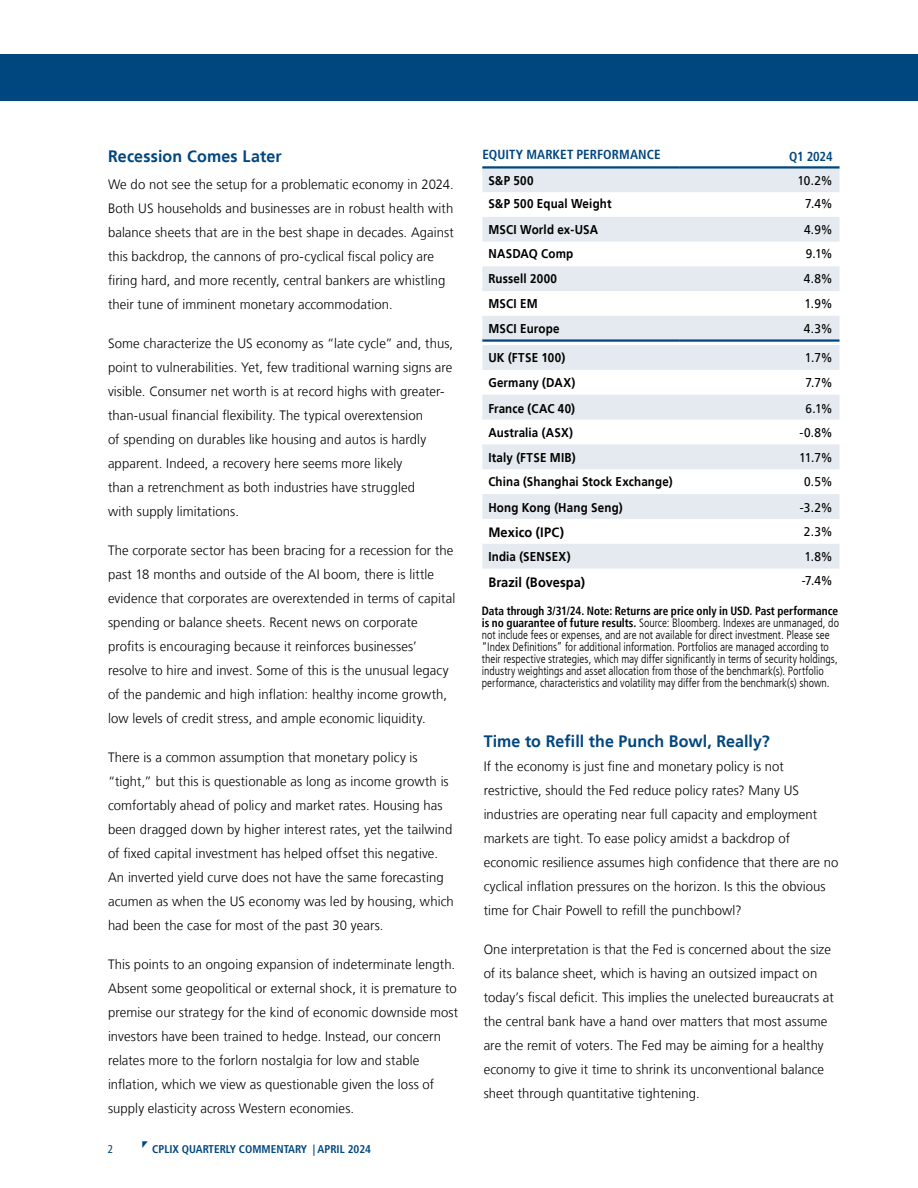
<style>
.page{position:relative;width:918px;height:1188px;background:#fff}
.page>*{position:absolute;margin:0;border:0;box-sizing:border-box;transform-origin:0 0}
.t1{font:700 16.5px "Frutiger LT";letter-spacing:.01em;color:#00467f}
.t2{font:300 13.5px/24px "Frutiger LT";letter-spacing:.01em;color:#000}
.t3{font:700 13.5px "Frutiger LT";letter-spacing:.01em;color:#000;scale:.95 1}
.t4{font:700 condensed 13.05px "Frutiger LT";letter-spacing:.005em;color:#00467f}
.t5{font:700 12.75px "Frutiger LT";letter-spacing:.015em;color:#000;scale:.91 1}
.t6{font:12.75px "Frutiger LT";color:#000;scale:.93 1}
.t7{font:300 condensed 12px/12px "Frutiger LT";color:#000;scale:.96 1}
.t8{font:700 condensed 11.25px "Frutiger LT";color:#00467f}
.t9{font:condensed 11.25px "Frutiger LT";color:#00467f}
.s1{font-weight:700}
</style>
<div class="page">
<div style="left:0;top:54px;width:918px;height:46px;background:#00467f"></div>
<svg style="left:482px;top:169px;width:358px;height:400px;fill:#e4eaef"></svg>
<hr style="left:482px;top:166px;width:198px;height:3px;background:#00467f">
<hr style="left:680px;top:166px;width:160px;height:3px;background:#00467f">
<hr style="left:482px;top:339px;width:198px;height:3px;background:#00467f">
<hr style="left:680px;top:339px;width:160px;height:3px;background:#00467f">
<p class="t1" style="left:108px;top:147px;width:175px">Recession Comes Later</p>
<p class="t2" style="left:108px;top:173px;width:347px">We do not see the setup for a problematic economy in 2024.<br>Both US households and businesses are in robust health with balance sheets that are in the best shape in decades. Against this backdrop, the cannons of pro-cyclical fiscal policy are firing hard, and more recently, central bankers are whistling their tune of imminent monetary accommodation.</p>
<p class="t2" style="left:108px;top:332px;width:347px">Some characterize the US economy as “late cycle” and, thus, point to vulnerabilities. Yet, few traditional warning signs are visible. Consumer net worth is at record highs with greater&shy;than-usual financial flexibility. The typical overextension<br>of spending on durables like housing and autos is hardly apparent. Indeed, a recovery here seems more likely<br>than a retrenchment as both industries have struggled<br>with supply limitations.</p>
<p class="t2" style="left:108px;top:539px;width:349px">The corporate sector has been bracing for a recession for the past 18 months and outside of the AI boom, there is little evidence that corporates are overextended in terms of capital spending or balance sheets. Recent news on corporate profits is encouraging because it reinforces businesses’ resolve to hire and invest. Some of this is the unusual legacy of the pandemic and high inflation: healthy income growth, low levels of credit stress, and ample economic liquidity.</p>
<p class="t2" style="left:108px;top:746px;width:347px">There is a common assumption that monetary policy is “tight,” but this is questionable as long as income growth is comfortably ahead of policy and market rates. Housing has been dragged down by higher interest rates, yet the tailwind of fixed capital investment has helped offset this negative.<br>An inverted yield curve does not have the same forecasting acumen as when the US economy was led by housing, which had been the case for most of the past 30 years.</p>
<p class="t2" style="left:108px;top:953px;width:352px">This points to an ongoing expansion of indeterminate length.<br>Absent some geopolitical or external shock, it is premature to premise our strategy for the kind of economic downside most investors have been trained to hedge. Instead, our concern relates more to the forlorn nostalgia for low and stable inflation, which we view as questionable given the loss of supply elasticity across Western economies.</p>
<p class="t9" style="left:108px;top:1142px;width:7px">2</p>
<p class="t8" style="left:152px;top:1142px;width:220px">CPLIX QUARTERLY COMMENTARY | APRIL 2024</p>
<p class="t4" style="left:482px;top:147px;width:180px">EQUITY MARKET PERFORMANCE</p>
<p class="t4" style="left:789px;top:148px;width:45px">Q1 2024</p>
<p class="t5" style="left:488px;top:173px;width:51px">S&amp;P 500</p>
<p class="t6" style="left:798px;top:173px;width:39px">10.2%</p>
<p class="t5" style="left:488px;top:197px;width:137px">S&amp;P 500 Equal Weight</p>
<p class="t6" style="left:805px;top:197px;width:31px">7.4%</p>
<p class="t5" style="left:488px;top:222px;width:122px">MSCI World ex-USA</p>
<p class="t6" style="left:804px;top:222px;width:32px">4.9%</p>
<p class="t5" style="left:488px;top:246px;width:95px">NASDAQ Comp</p>
<p class="t6" style="left:806px;top:246px;width:30px">9.1%</p>
<p class="t5" style="left:488px;top:272px;width:77px">Russell 2000</p>
<p class="t6" style="left:804px;top:272px;width:33px">4.8%</p>
<p class="t5" style="left:488px;top:296px;width:56px">MSCI EM</p>
<p class="t6" style="left:805px;top:296px;width:32px">1.9%</p>
<p class="t5" style="left:488px;top:321px;width:80px">MSCI Europe</p>
<p class="t6" style="left:804px;top:321px;width:33px">4.3%</p>
<p class="t5" style="left:488px;top:350px;width:86px">UK (FTSE 100)</p>
<p class="t6" style="left:805px;top:350px;width:31px">1.7%</p>
<p class="t5" style="left:488px;top:375px;width:97px">Germany (DAX)</p>
<p class="t6" style="left:806px;top:375px;width:31px">7.7%</p>
<p class="t5" style="left:488px;top:401px;width:97px">France (CAC 40)</p>
<p class="t6" style="left:806px;top:401px;width:31px">6.1%</p>
<p class="t5" style="left:488px;top:425px;width:95px">Australia (ASX)</p>
<p class="t6" style="left:799px;top:425px;width:37px">-0.8%</p>
<p class="t5" style="left:488px;top:450px;width:97px">Italy (FTSE MIB)</p>
<p class="t6" style="left:799px;top:450px;width:38px">11.7%</p>
<p class="t5" style="left:488px;top:474px;width:204px">China (Shanghai Stock Exchange)</p>
<p class="t6" style="left:804px;top:474px;width:32px">0.5%</p>
<p class="t5" style="left:488px;top:500px;width:149px">Hong Kong (Hang Seng)</p>
<p class="t6" style="left:800px;top:500px;width:37px">-3.2%</p>
<p class="t3" style="left:488px;top:524px;width:81px">Mexico (IPC)</p>
<p class="t6" style="left:804px;top:524px;width:33px">2.3%</p>
<p class="t5" style="left:488px;top:549px;width:92px">India (SENSEX)</p>
<p class="t6" style="left:804px;top:549px;width:32px">1.8%</p>
<p class="t3" style="left:488px;top:574px;width:103px">Brazil (Bovespa)</p>
<p class="t6" style="left:802px;top:573px;width:35px">-7.4%</p>
<p class="t7" style="left:482px;top:605px;width:374px"><span class="s1">Data through 3/31/24. Note: Returns are price only in USD. Past performance is no guarantee of future results.</span> Source: Bloomberg. Indexes are unmanaged, do not include fees or expenses, and are not available for direct investment. Please see “Index Definitions” for additional information. Portfolios are managed according to their respective strategies, which may differ significantly in terms of security holdings, industry weightings and asset allocation from those of the benchmark(s). Portfolio performance, characteristics and volatility may differ from the benchmark(s) shown.</p>
<p class="t1" style="left:484px;top:732px;width:288px">Time to Refill the Punch Bowl, Really?</p>
<p class="t2" style="left:484px;top:755px;width:356px">If the economy is just fine and monetary policy is not restrictive, should the Fed reduce policy rates? Many US industries are operating near full capacity and employment markets are tight. To ease policy amidst a backdrop of economic resilience assumes high confidence that there are no cyclical inflation pressures on the horizon. Is this the obvious time for Chair Powell to refill the punchbowl?</p>
<p class="t2" style="left:484px;top:938px;width:352px">One interpretation is that the Fed is concerned about the size of its balance sheet, which is having an outsized impact on today’s fiscal deficit. This implies the unelected bureaucrats at the central bank have a hand over matters that most assume are the remit of voters. The Fed may be aiming for a healthy economy to give it time to shrink its unconventional balance sheet through quantitative tightening.</p>
</div>
